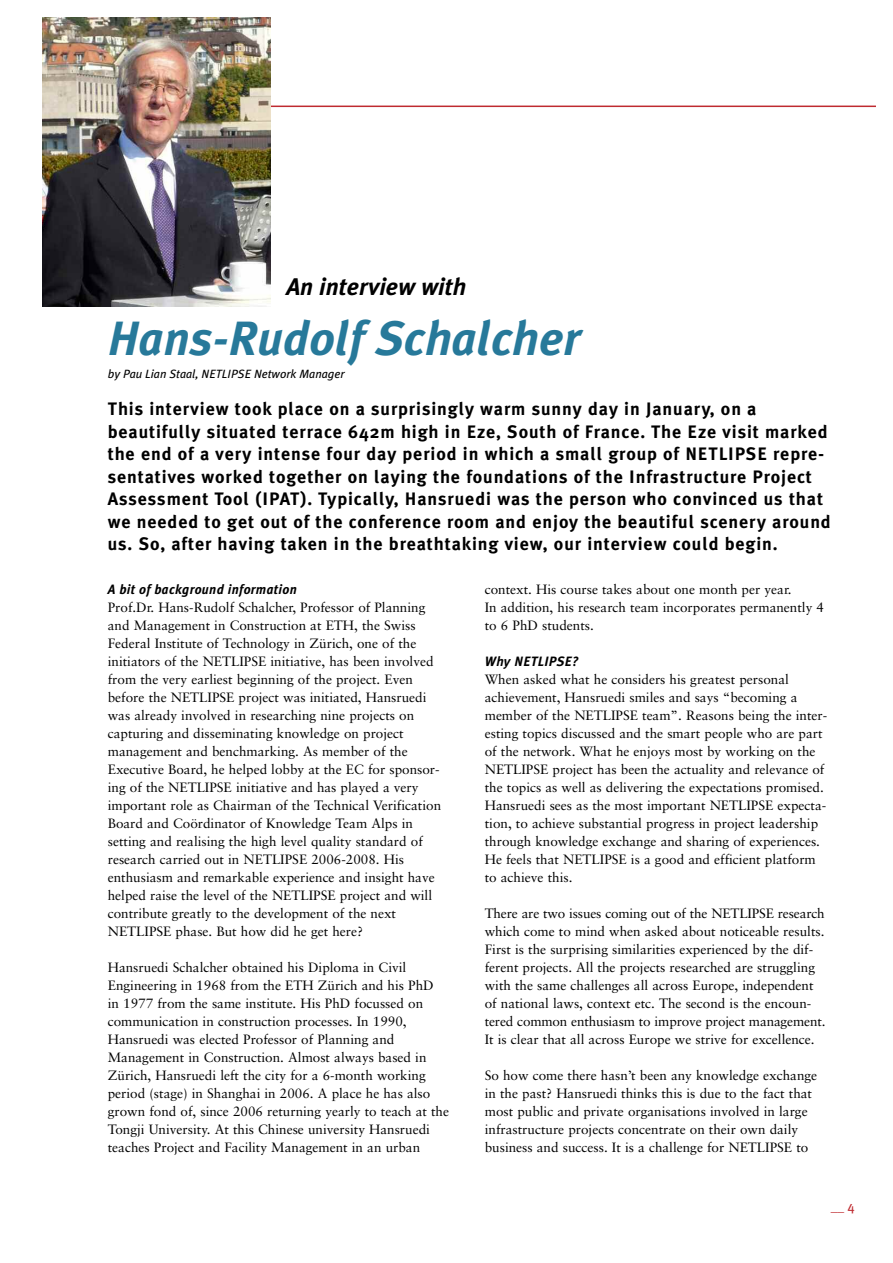
<style>
.page{position:relative;width:893px;height:1263px;background:#fff}
.page>*{position:absolute;margin:0;border:0;box-sizing:border-box;transform-origin:0 0}
.t1{font:italic 700 48px "Meta Plus";color:#27799a}
.t2{font:italic 700 24px "Meta Plus";color:#000}
.t3{font:700 18px/22.5px "Meta Plus";letter-spacing:.05em;color:#000}
.t4{font:13.5px/18px "Sabon";color:#000}
.t5{font:italic 700 13.5px "Meta Plus";letter-spacing:.025em;color:#000}
.t6{font:13.5px "Meta Plus";color:#bf2b30}
.t7{font:italic 12px "Meta Plus";color:#000}
</style>
<div class="page">
<hr style="left:64px;top:106px;width:812px;height:1px;background:#bf2b30">
<img style="left:43px;top:17px;width:228px;height:289px">
<h2 class="t2" style="left:286px;top:272px;width:181px">An interview with</h2>
<h1 class="t1" style="left:108px;top:310px;width:474px">Hans-Rudolf Schalcher</h1>
<p class="t7" style="left:108px;top:367px;width:238px">by Pau Lian Staal, NETLIPSE Network Manager</p>
<p class="t3" style="left:108px;top:398px;width:725px">This interview took place on a surprisingly warm sunny day in January, on a beautifully situated terrace 642m high in Eze, South of France. The Eze visit marked the end of a very intense four day period in which a small group of NETLIPSE repre&shy;sentatives worked together on laying the foundations of the Infrastructure Project Assessment Tool (IPAT). Typically, Hansruedi was the person who convinced us that we needed to get out of the conference room and enjoy the beautiful scenery around us. So, after having taken in the breathtaking view, our interview could begin.</p>
<p class="t5" style="left:108px;top:581px;width:191px">A bit of background information</p>
<p class="t4" style="left:108px;top:599px;width:335px">Prof.Dr. Hans-Rudolf Schalcher, Professor of Planning and Management in Construction at ETH, the Swiss Federal Institute of Technology in Zürich, one of the initiators of the NETLIPSE initiative, has been involved from the very earliest beginning of the project. Even before the NETLIPSE project was initiated, Hansruedi was already involved in researching nine projects on capturing and disseminating knowledge on project management and benchmarking. As member of the Executive Board, he helped lobby at the EC for sponsor&shy;ing of the NETLIPSE initiative and has played a very important role as Chairman of the Technical Verification Board and Coördinator of Knowledge Team Alps in setting and realising the high level quality standard of research carried out in NETLIPSE 2006-2008. His enthusiasm and remarkable experience and insight have helped raise the level of the NETLIPSE project and will contribute greatly to the development of the next NETLIPSE phase. But how did he get here?</p>
<p class="t4" style="left:108px;top:959px;width:343px">Hansruedi Schalcher obtained his Diploma in Civil Engineering in 1968 from the ETH Zürich and his PhD<br>in 1977 from the same institute. His PhD focussed on communication in construction processes. In 1990, Hansruedi was elected Professor of Planning and Management in Construction. Almost always based in Zürich, Hansruedi left the city for a 6-month working period (stage) in Shanghai in 2006. A place he has also grown fond of, since 2006 returning yearly to teach at the Tongji University. At this Chinese university Hansruedi teaches Project and Facility Management in an urban</p>
<p class="t4" style="left:485px;top:581px;width:341px">context. His course takes about one month per year.<br>In addition, his research team incorporates permanently 4 to 6 PhD students.</p>
<p class="t5" style="left:485px;top:653px;width:95px">Why NETLIPSE?</p>
<p class="t4" style="left:485px;top:671px;width:344px">When asked what he considers his greatest personal achievement, Hansruedi smiles and says “becoming a member of the NETLIPSE team”. Reasons being the inter&shy;esting topics discussed and the smart people who are part of the network. What he enjoys most by working on the NETLIPSE project has been the actuality and relevance of the topics as well as delivering the expectations promised.<br>Hansruedi sees as the most important NETLIPSE expecta&shy;tion, to achieve substantial progress in project leadership through knowledge exchange and sharing of experiences.<br>He feels that NETLIPSE is a good and efficient platform to achieve this.</p>
<p class="t4" style="left:485px;top:905px;width:342px">There are two issues coming out of the NETLIPSE research which come to mind when asked about noticeable results.<br>First is the surprising similarities experienced by the dif&shy;ferent projects. All the projects researched are struggling with the same challenges all across Europe, independent of national laws, context etc. The second is the encoun&shy;tered common enthusiasm to improve project management.<br>It is clear that all across Europe we strive for excellence.</p>
<p class="t4" style="left:485px;top:1067px;width:334px">So how come there hasn’t been any knowledge exchange in the past? Hansruedi thinks this is due to the fact that most public and private organisations involved in large infrastructure projects concentrate on their own daily business and success. It is a challenge for NETLIPSE to</p>
<p class="t6" style="left:831px;top:1199px;width:26px">__ 4</p>
</div>
